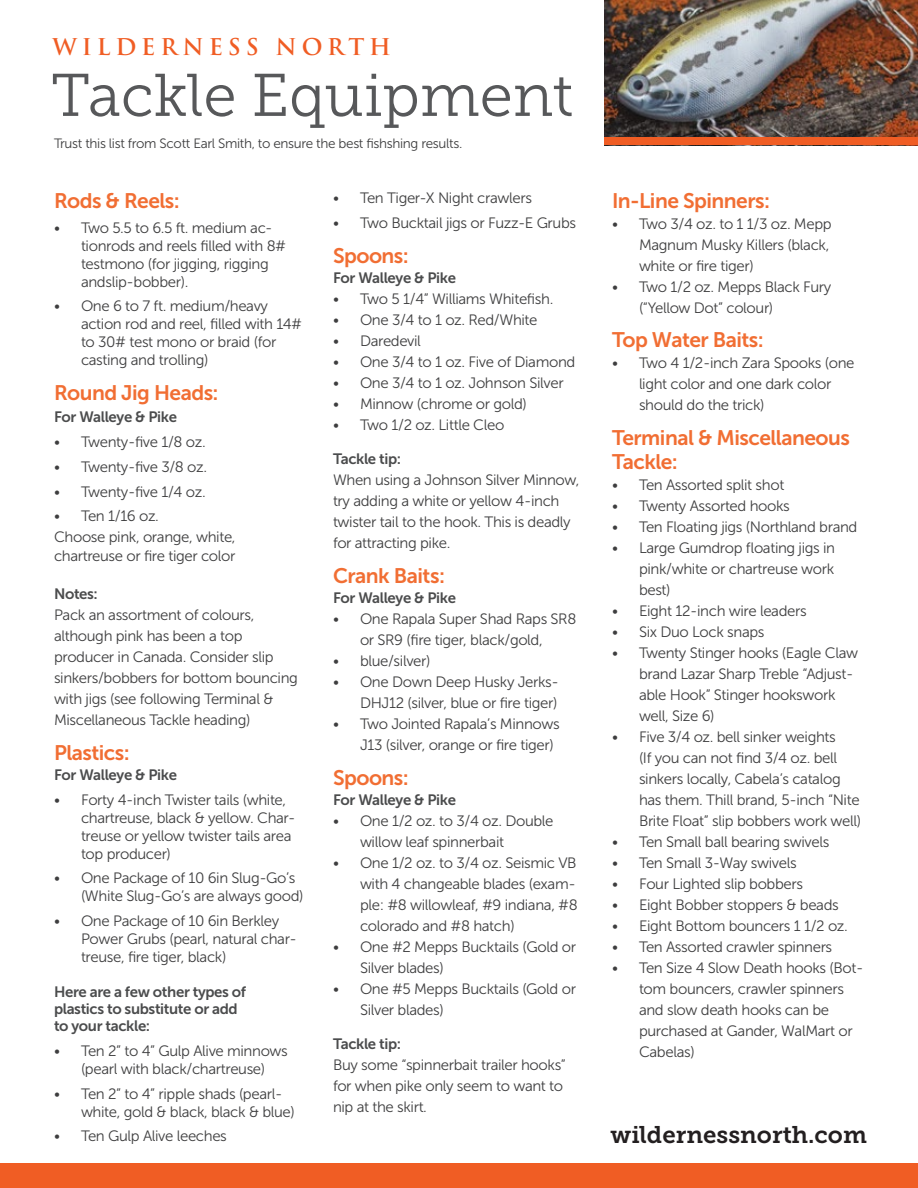
<style>
.page{position:relative;width:918px;height:1188px;background:#fff}
.page>*{position:absolute;margin:0;border:0;box-sizing:border-box;transform-origin:0 0}
.t1{font:60px "Museo Slab 300";color:#57585a}
.t2{font:24px "Museo Slab 700";color:#231f20}
.Body{font:700 22.5px "Trajan Pro";letter-spacing:.22em;color:#f05d24}
.subhead{font:21px/24px "Museo Sans 700";letter-spacing:-.025em;color:#f16e33}
.Body-2{font:15px/21px "Museo Sans 300";letter-spacing:-.025em;color:#3e3e3f}
.Paragraph_Style_2{font:15px "Museo Sans 700";letter-spacing:-.025em;color:#4b4c4d}
.Body-3{font:13.5px "Museo Sans 300";letter-spacing:-.025em;color:#3e3e3f}
</style>
<div class="page">
<img style="left:605px;top:0;width:313px;height:137px">
<div style="left:0;top:1163px;width:918px;height:25px;background:#f05d24"></div>
<div style="left:605px;top:137px;width:313px;height:8px;background:#f05d24"></div>
<p class="Body" style="left:52px;top:32px;width:340px">WILDERNESS NORTH</p>
<p class="t1" style="left:51px;top:62px;width:524px">Tackle Equipment</p>
<p class="Body-3" style="left:54px;top:136px;width:410px">Trust this list from Scott Earl Smith‚ to ensure the best fishshing results.</p>
<p class="subhead" style="left:54px;top:189px;width:127px">Rods &amp; Reels:</p>
<p class="Body-2" style="left:81px;top:219px;width:207px;line-height:18px;text-indent:-27px">• Two 5.5 to 6.5 ft. medium ac&shy;tionrods and reels filled with 8# testmono (for jigging, rigging andslip-bobber).</p>
<p class="Body-2" style="left:81px;top:297px;width:223px;line-height:18px;text-indent:-27px">• One 6 to 7 ft. medium/heavy action rod and reel, filled with 14# to 30# test mono or braid (for casting and trolling)</p>
<p class="subhead" style="left:54px;top:381px;width:166px">Round Jig Heads:</p>
<p class="Paragraph_Style_2" style="left:54px;top:409px;width:124px">For Walleye &amp; Pike</p>
<p class="Body-2" style="left:54px;top:431px;width:153px">• Twenty-five 1/8 oz.</p>
<p class="Body-2" style="left:54px;top:456px;width:155px">• Twenty-five 3/8 oz.</p>
<p class="Body-2" style="left:54px;top:481px;width:153px">• Twenty-five 1/4 oz.</p>
<p class="Body-2" style="left:54px;top:506px;width:107px">• Ten 1/16 oz.</p>
<p class="Body-2" style="left:54px;top:527px;width:183px">Choose pink, orange, white,</p>
<p class="Body-2" style="left:54px;top:545px;width:183px">chartreuse or fire tiger color</p>
<p class="Paragraph_Style_2" style="left:54px;top:586px;width:45px">Notes:</p>
<p class="Body-2" style="left:54px;top:605px;width:202px">Pack an assortment of colours,</p>
<p class="Body-2" style="left:54px;top:626px;width:190px">although pink has been a top</p>
<p class="Body-2" style="left:54px;top:647px;width:221px">producer in Canada. Consider slip</p>
<p class="Body-2" style="left:54px;top:668px;width:245px">sinkers/bobbers for bottom bouncing</p>
<p class="Body-2" style="left:54px;top:689px;width:221px">with jigs (see following Terminal &amp;</p>
<p class="Body-2" style="left:54px;top:710px;width:198px">Miscellaneous Tackle heading)</p>
<p class="subhead" style="left:54px;top:740px;width:77px">Plastics:</p>
<p class="Paragraph_Style_2" style="left:54px;top:766px;width:124px">For Walleye &amp; Pike</p>
<p class="Body-2" style="left:81px;top:791px;width:216px;line-height:18px;text-indent:-27px">• Forty 4-inch Twister tails (white, chartreuse, black &amp; yellow. Char&shy;treuse or yellow twister tails area top producer)</p>
<p class="Body-2" style="left:81px;top:869px;width:224px;line-height:18px;text-indent:-27px">• One Package of 10 6in Slug-Go’s (White Slug-Go’s are always good)</p>
<p class="Body-2" style="left:81px;top:912px;width:217px;line-height:18px;text-indent:-27px">• One Package of 10 6in Berkley<br>Power Grubs (pearl, natural char&shy;treuse, fire tiger, black)</p>
<p class="Paragraph_Style_2" style="left:54px;top:983px;width:194px">Here are a few other types of</p>
<p class="Paragraph_Style_2" style="left:54px;top:1000px;width:185px">plastics to substitute or add</p>
<p class="Paragraph_Style_2" style="left:54px;top:1018px;width:98px">to your tackle:</p>
<p class="Body-2" style="left:54px;top:1042px;width:235px;line-height:18px;text-align:center">• Ten 2” to 4” Gulp Alive minnows (pearl with black/chartreuse)</p>
<p class="Body-2" style="left:81px;top:1085px;width:215px;line-height:18px;text-indent:-27px">• Ten 2” to 4” ripple shads (pearl&shy;white, gold &amp; black, black &amp; blue)</p>
<p class="Body-2" style="left:54px;top:1126px;width:174px">• Ten Gulp Alive leeches</p>
<p class="Body-2" style="left:333px;top:188px;width:201px">• Ten Tiger-X Night crawlers</p>
<p class="Body-2" style="left:333px;top:213px;width:245px">• Two Bucktail jigs or Fuzz-E Grubs</p>
<p class="subhead" style="left:333px;top:243px;width:77px">Spoons:</p>
<p class="Paragraph_Style_2" style="left:333px;top:269px;width:124px">For Walleye &amp; Pike</p>
<p class="Body-2" style="left:333px;top:288px;width:222px">• Two 5 1/4” Williams Whitefish.</p>
<p class="Body-2" style="left:333px;top:309px;width:206px">• One 3/4 to 1 oz. Red/White</p>
<p class="Body-2" style="left:333px;top:330px;width:90px">• Daredevil</p>
<p class="Body-2" style="left:333px;top:351px;width:244px">• One 3/4 to 1 oz. Five of Diamond</p>
<p class="Body-2" style="left:333px;top:372px;width:232px">• One 3/4 to 1 oz. Johnson Silver</p>
<p class="Body-2" style="left:333px;top:393px;width:195px">• Minnow (chrome or gold)</p>
<p class="Body-2" style="left:333px;top:414px;width:173px">• Two 1/2 oz. Little Cleo</p>
<p class="Paragraph_Style_2" style="left:333px;top:451px;width:70px">Tackle tip:</p>
<p class="Body-2" style="left:333px;top:470px;width:248px">When using a Johnson Silver Minnow, try adding a white or yellow 4-inch twister tail to the hook. This is deadly for attracting pike.</p>
<p class="subhead" style="left:333px;top:564px;width:114px">Crank Baits:</p>
<p class="Paragraph_Style_2" style="left:333px;top:590px;width:124px">For Walleye &amp; Pike</p>
<p class="Body-2" style="left:333px;top:609px;width:245px;text-align:center">• One Rapala Super Shad Raps SR8 or SR9 (fire tiger, black/gold,</p>
<p class="Body-2" style="left:333px;top:651px;width:99px">• blue/silver)</p>
<p class="Body-2" style="left:333px;top:672px;width:227px;text-align:right">• One Down Deep Husky Jerks-<br>DHJ12 (silver, blue or fire tiger)</p>
<p class="Body-2" style="left:360px;top:714px;width:201px;text-indent:-27px">• Two Jointed Rapala’s Minnows<br>J13 (silver, orange or fire tiger)</p>
<p class="subhead" style="left:333px;top:765px;width:77px">Spoons:</p>
<p class="Paragraph_Style_2" style="left:333px;top:791px;width:124px">For Walleye &amp; Pike</p>
<p class="Body-2" style="left:360px;top:810px;width:195px;text-indent:-27px">• One 1/2 oz. to 3/4 oz. Double willow leaf spinnerbait</p>
<p class="Body-2" style="left:360px;top:852px;width:219px;text-indent:-27px">• One 1/2 oz. to 3/4 oz. Seismic VB with 4 changeable blades (exam&shy;ple: #8 willowleaf, #9 indiana, #8 colorado and #8 hatch)</p>
<p class="Body-2" style="left:360px;top:936px;width:218px;text-indent:-27px">• One #2 Mepps Bucktails (Gold or<br>Silver blades)</p>
<p class="Body-2" style="left:360px;top:978px;width:218px;text-indent:-27px">• One #5 Mepps Bucktails (Gold or<br>Silver blades)</p>
<p class="Paragraph_Style_2" style="left:333px;top:1036px;width:70px">Tackle tip:</p>
<p class="Body-2" style="left:333px;top:1055px;width:234px">Buy some “spinnerbait trailer hooks” for when pike only seem to want to nip at the skirt.</p>
<p class="subhead" style="left:612px;top:189px;width:160px">In-Line Spinners:</p>
<p class="Body-2" style="left:639px;top:213px;width:194px;text-indent:-27px">• Two 3/4 oz. to 1 1/3 oz. Mepp<br>Magnum Musky Killers (black, white or fire tiger)</p>
<p class="Body-2" style="left:639px;top:276px;width:194px;text-indent:-27px">• Two 1/2 oz. Mepps Black Fury (“Yellow Dot” colour)</p>
<p class="subhead" style="left:612px;top:328px;width:153px">Top Water Baits:</p>
<p class="Body-2" style="left:639px;top:353px;width:217px;text-indent:-27px">• Two 4 1/2-inch Zara Spooks (one light color and one dark color should do the trick)</p>
<p class="subhead" style="left:612px;top:426px;width:239px">Terminal &amp; Miscellaneous<br>Tackle:</p>
<p class="Body-2" style="left:612px;top:474px;width:174px">• Ten Assorted split shot</p>
<p class="Body-2" style="left:612px;top:495px;width:179px">• Twenty Assorted hooks</p>
<p class="Body-2" style="left:612px;top:516px;width:247px">• Ten Floating jigs (Northland brand</p>
<p class="Body-2" style="left:639px;top:537px;width:198px;text-align:justify;text-indent:-27px">• Large Gumdrop floating jigs in pink/white or chartreuse work best)</p>
<p class="Body-2" style="left:612px;top:600px;width:196px">• Eight 12-inch wire leaders</p>
<p class="Body-2" style="left:612px;top:621px;width:154px">• Six Duo Lock snaps</p>
<p class="Body-2" style="left:639px;top:642px;width:221px;text-indent:-27px">• Twenty Stinger hooks (Eagle Claw brand Lazar Sharp Treble “Adjust&shy;able Hook” Stinger hookswork well, Size 6)</p>
<p class="Body-2" style="left:639px;top:726px;width:224px;text-indent:-27px">• Five 3/4 oz. bell sinker weights<br>(If you can not find 3/4 oz. bell sinkers locally, Cabela’s catalog has them. Thill brand, 5-inch “Nite Brite Float” slip bobbers work well)</p>
<p class="Body-2" style="left:612px;top:831px;width:219px">• Ten Small ball bearing swivels</p>
<p class="Body-2" style="left:612px;top:852px;width:186px">• Ten Small 3-Way swivels</p>
<p class="Body-2" style="left:612px;top:873px;width:193px">• Four Lighted slip bobbers</p>
<p class="Body-2" style="left:612px;top:894px;width:228px">• Eight Bobber stoppers &amp; beads</p>
<p class="Body-2" style="left:612px;top:915px;width:237px">• Eight Bottom bouncers 1 1/2 oz.</p>
<p class="Body-2" style="left:612px;top:936px;width:222px">• Ten Assorted crawler spinners</p>
<p class="Body-2" style="left:639px;top:957px;width:226px;text-indent:-27px">• Ten Size 4 Slow Death hooks (Bot&shy;tom bouncers, crawler spinners and slow death hooks can be purchased at Gander, WalMart or<br>Cabelas)</p>
<p class="t2" style="left:611px;top:1121px;width:258px">wildernessnorth.com</p>
</div>
